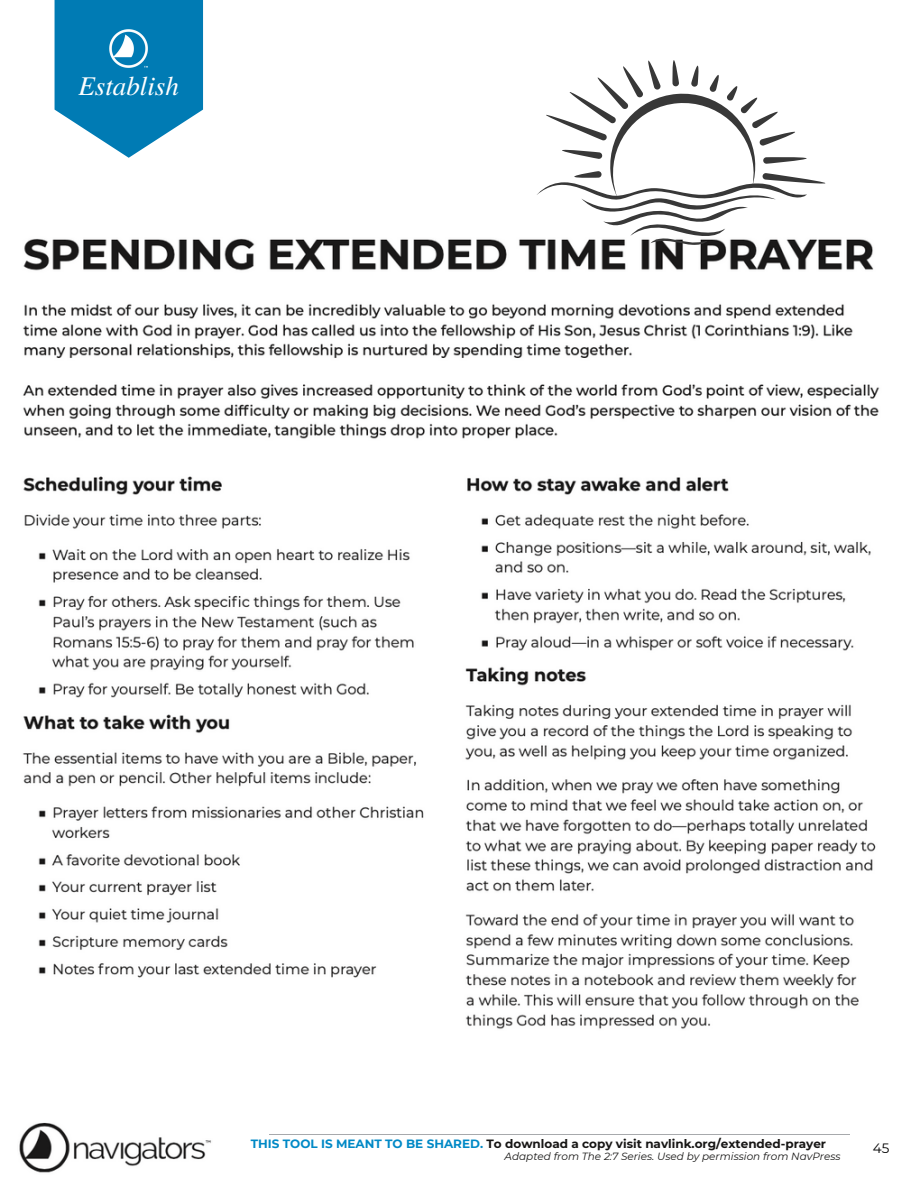
<style>
.page{position:relative;width:918px;height:1188px;background:#fff}
.page>*{position:absolute;margin:0;border:0;box-sizing:border-box;transform-origin:0 0}
.t1{font:italic 27px "Te X Gyre Termes";color:#fff}
.t2{font:13.5px "Montserrat";color:#000}
.t3{font:700 12px "Montserrat";color:#171615}
.t4{font:italic 10.5px "Montserrat";color:#171615}
.s1{color:#0089c6}
</style>
<div class="page">
<img style="left:19px;top:0;width:861px;height:1173px">
<svg style="left:537px;top:60px;width:289px;height:185px"></svg>
<div style="left:9px;top:8px;width:199px;height:199px;background:#fff"></div>
<svg style="left:55px;top:0;width:148px;height:158px"></svg>
<img style="left:109px;top:29px;width:39px;height:39px">
<div style="left:239px;top:1129px;width:651px;height:59px;background:#fff"></div>
<hr style="left:269px;top:1134px;width:580px;height:1px;background:#a7a9ac">
<p class="t1" style="left:78px;top:66px;width:102px">Establish</p>
<p class="t3" style="left:251px;top:1136px;width:577px"><span class="s1">THIS TOOL IS MEANT TO BE SHARED.</span> To download a copy visit navlink.org/extended-prayer</p>
<p class="t4" style="left:505px;top:1150px;width:338px">Adapted from The 2:7 Series. Used by permission from NavPress</p>
<p class="t2" style="left:873px;top:1140px;width:18px">45</p>
</div>
